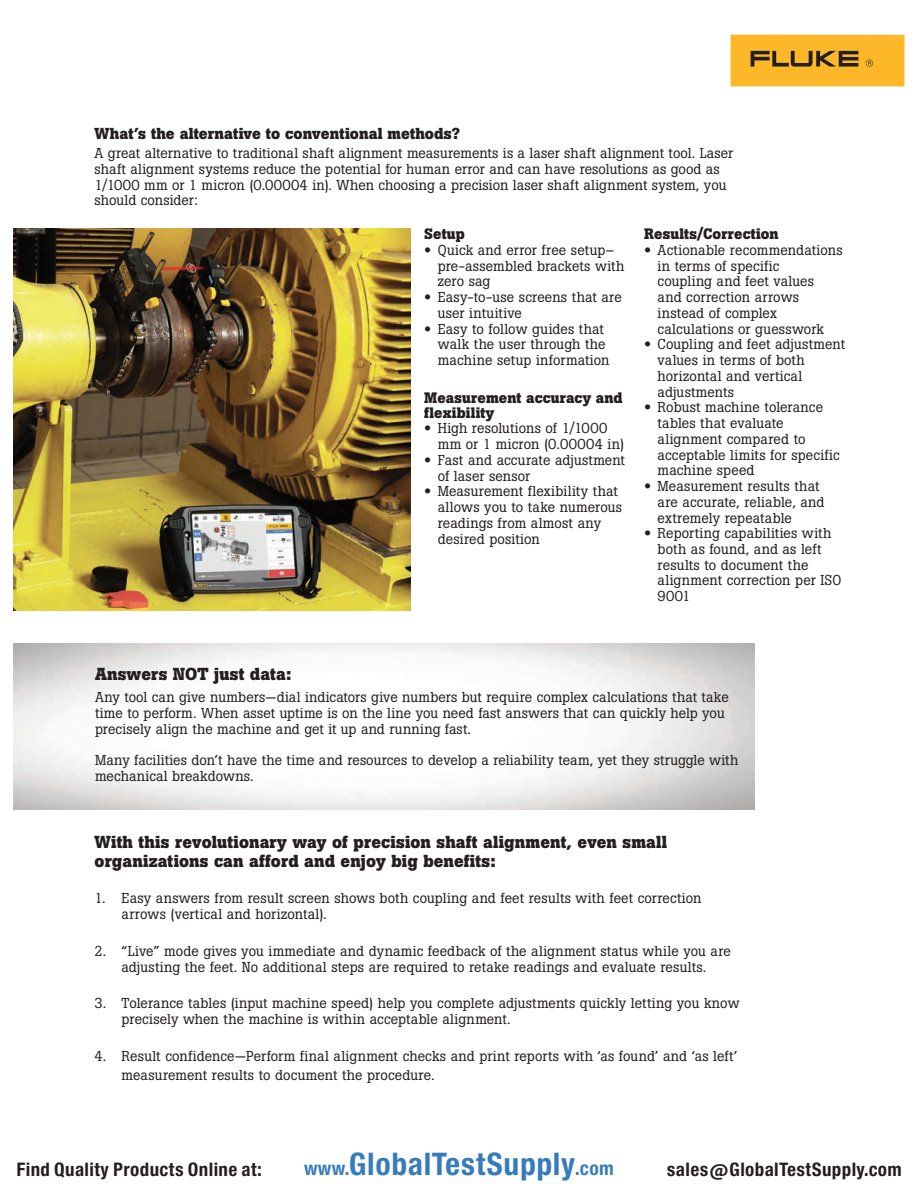
<style>
.page{position:relative;width:918px;height:1188px;background:#fff}
.page>*{position:absolute;margin:0;border:0;box-sizing:border-box;transform-origin:0 0}
.t1{font:29.7px "Europa Gro Nr 2 SBOP Bol Con";letter-spacing:.02em;color:#367bbc}
.t2{font:17.85px "Europa Gro Nr 2 SBOP Bol Con";letter-spacing:.02em;color:#231f20}
.t3{font:700 17.25px/18.8px "Boton Pro";letter-spacing:.01em;color:#231f20}
.t4{font:700 15.75px "Boton Pro";letter-spacing:.005em;color:#231f20}
.t5{font:700 15px/15px "Boton Pro";letter-spacing:.01em;color:#231f20}
.t6{font:14.25px/15.8px "Boton Pro";letter-spacing:.01em;color:#231f20}
.s1{font-family:"Helvetica Neue LT Pro";font-weight:700;font-stretch:expanded}
.s2{font-size:18.3px}
</style>
<div class="page">
<img style="left:14px;top:228px;width:397px;height:382px">
<div style="left:731px;top:35px;width:173px;height:51px;background:#fcb828"></div>
<svg style="left:751px;top:51px;width:107px;height:16px"></svg>
<svg style="left:866px;top:59px;width:7px;height:8px"></svg>
<p class="t4" style="left:94px;top:124px;width:367px">What’s the alternative to conventional methods?</p>
<p class="t6" style="left:94px;top:145px;width:640px">A great alternative to traditional shaft alignment measurements is a laser shaft alignment tool. Laser shaft alignment systems reduce the potential for human error and can have resolutions as good as 1/1000 mm or 1 micron (0.00004 in). When choosing a precision laser shaft alignment system, you should consider:</p>
<p class="t5" style="left:424px;top:226px;width:42px">Setup</p>
<p class="t6" style="left:438px;top:242px;width:188px;text-indent:-13px"><span class="s1">•</span> Quick and error free setup– pre-assembled brackets with zero sag</p>
<p class="t6" style="left:438px;top:289px;width:186px;text-indent:-13px"><span class="s1">•</span> Easy-to-use screens that are user intuitive</p>
<p class="t6" style="left:438px;top:321px;width:173px;text-indent:-13px"><span class="s1">•</span> Easy to follow guides that walk the user through the machine setup information</p>
<p class="t5" style="left:424px;top:390px;width:200px">Measurement accuracy and flexibility</p>
<p class="t6" style="left:438px;top:420px;width:188px;text-indent:-13px"><span class="s1">•</span> High resolutions of 1/1000 mm or 1 micron (0.00004 in)</p>
<p class="t6" style="left:438px;top:452px;width:189px;text-indent:-13px"><span class="s1">•</span> Fast and accurate adjustment of laser sensor</p>
<p class="t6" style="left:438px;top:483px;width:186px;text-indent:-13px"><span class="s1">•</span> Measurement flexibility that allows you to take numerous readings from almost any desired position</p>
<p class="t5" style="left:644px;top:226px;width:136px">Results/Correction</p>
<p class="t6" style="left:658px;top:242px;width:187px;text-indent:-13px"><span class="s1">•</span> Actionable recommendations in terms of specific<br>coupling and feet values<br>and correction arrows instead of complex calculations or guesswork</p>
<p class="t6" style="left:658px;top:336px;width:189px;text-indent:-13px"><span class="s1">•</span> Coupling and feet adjustment values in terms of both horizontal and vertical adjustments</p>
<p class="t6" style="left:658px;top:399px;width:184px;text-indent:-13px"><span class="s1">•</span> Robust machine tolerance tables that evaluate alignment compared to acceptable limits for specific machine speed</p>
<p class="t6" style="left:658px;top:478px;width:168px;text-indent:-13px"><span class="s1">•</span> Measurement results that are accurate, reliable, and extremely repeatable</p>
<p class="t6" style="left:658px;top:525px;width:185px;text-indent:-13px"><span class="s1">•</span> Reporting capabilities with both as found, and as left results to document the alignment correction per ISO<br>9001</p>
<p class="t3" style="left:95px;top:664px;width:198px">Answers NOT just data:</p>
<p class="t6" style="left:95px;top:689px;width:635px">Any tool can give numbers—dial indicators give numbers but require complex calculations that take time to perform. When asset uptime is on the line you need fast answers that can quickly help you precisely align the machine and get it up and running fast.</p>
<p class="t6" style="left:95px;top:752px;width:645px">Many facilities don’t have the time and resources to develop a reliability team, yet they struggle with mechanical breakdowns.</p>
<p class="t3" style="left:95px;top:832px;width:574px">With this revolutionary way of precision shaft alignment, even small organizations can afford and enjoy big benefits:</p>
<p class="t6" style="left:122px;top:891px;width:582px;text-indent:-27px">1. Easy answers from result screen shows both coupling and feet results with feet correction arrows (vertical and horizontal).</p>
<p class="t6" style="left:95px;top:943px;width:638px;text-align:center">2. “Live” mode gives you immediate and dynamic feedback of the alignment status while you are adjusting the feet. No additional steps are required to retake readings and evaluate results.</p>
<p class="t6" style="left:122px;top:996px;width:620px;text-indent:-27px">3. Tolerance tables (input machine speed) help you complete adjustments quickly letting you know precisely when the machine is within acceptable alignment.</p>
<p class="t6" style="left:122px;top:1047px;width:618px;line-height:18.8px;text-indent:-27px">4. Result confidence—Perform final alignment checks and print reports with ‘as found’ and ‘as left’ measurement results to document the procedure.</p>
<p class="t2" style="left:16px;top:1159px;width:247px">Find Quality Products Online at:</p>
<h1 class="t1" style="left:304px;top:1147px;width:311px"><span class="s2">www.</span>GlobalTestSupply<span class="s2">.com</span></h1>
<p class="t2" style="left:667px;top:1159px;width:236px">sales@GlobalTestSupply.com</p>
</div>
